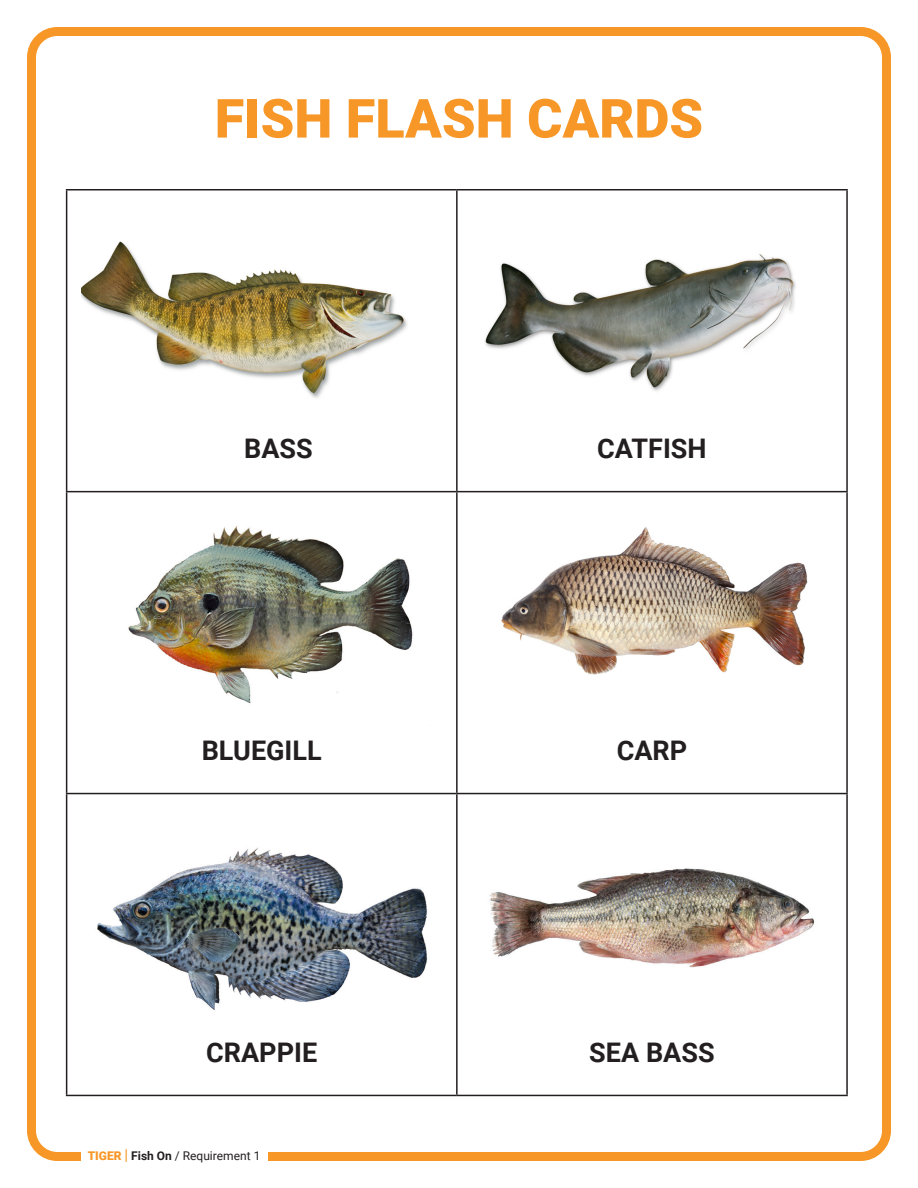
<style>
.page{position:relative;width:918px;height:1188px;background:#fff}
.page>*{position:absolute;margin:0;border:0;box-sizing:border-box;transform-origin:0 0}
.t1{font:900 54px "Roboto";color:#f79727}
.t2{font:700 27px "Roboto";color:#231f20}
.t3{font:12px "Roboto";color:#231f20}
.s1{font-weight:900;color:#f79727}
.s2{font-size:15px;color:#f79727}
.s3{font-weight:700}
</style>
<div class="page">
<div style="left:27px;top:27px;width:864px;height:1134px;border:9px solid #f79727;border-radius:26px"></div>
<div style="left:81px;top:1146px;width:187px;height:18px;background:#fff"></div>
<hr style="left:66px;top:189px;width:391px;height:1px;background:#231f20">
<hr style="left:66px;top:190px;width:1px;height:301px;background:#231f20">
<hr style="left:457px;top:189px;width:391px;height:1px;background:#231f20">
<hr style="left:456px;top:190px;width:2px;height:301px;background:#231f20">
<hr style="left:846px;top:190px;width:2px;height:301px;background:#231f20">
<hr style="left:66px;top:491px;width:391px;height:1px;background:#231f20">
<hr style="left:66px;top:492px;width:1px;height:301px;background:#231f20">
<hr style="left:457px;top:491px;width:391px;height:1px;background:#231f20">
<hr style="left:456px;top:492px;width:2px;height:301px;background:#231f20">
<hr style="left:846px;top:492px;width:2px;height:301px;background:#231f20">
<hr style="left:66px;top:793px;width:391px;height:1px;background:#231f20">
<hr style="left:66px;top:794px;width:1px;height:301px;background:#231f20">
<hr style="left:457px;top:793px;width:391px;height:1px;background:#231f20">
<hr style="left:456px;top:794px;width:2px;height:301px;background:#231f20">
<hr style="left:846px;top:794px;width:2px;height:301px;background:#231f20">
<hr style="left:66px;top:1095px;width:391px;height:1px;background:#231f20">
<hr style="left:457px;top:1095px;width:391px;height:1px;background:#231f20">
<img style="left:485px;top:254px;width:311px;height:137px">
<img style="left:81px;top:241px;width:326px;height:157px">
<img style="left:128px;top:526px;width:285px;height:178px">
<img style="left:501px;top:527px;width:307px;height:148px">
<img style="left:97px;top:847px;width:331px;height:163px">
<img style="left:490px;top:868px;width:324px;height:100px">
<p class="t1" style="left:215px;top:81px;width:490px">FISH FLASH CARDS</p>
<p class="t2" style="left:244px;top:429px;width:70px">BASS</p>
<p class="t2" style="left:597px;top:429px;width:111px">CATFISH</p>
<p class="t2" style="left:202px;top:731px;width:122px">BLUEGILL</p>
<p class="t2" style="left:617px;top:731px;width:72px">CARP</p>
<p class="t2" style="left:206px;top:1033px;width:112px">CRAPPIE</p>
<p class="t2" style="left:589px;top:1033px;width:127px">SEA BASS</p>
<p class="t3" style="left:88px;top:1148px;width:174px"><span class="s1">TIGER</span> <span class="s2">|</span> <span class="s3">Fish On</span> / Requirement 1</p>
</div>
